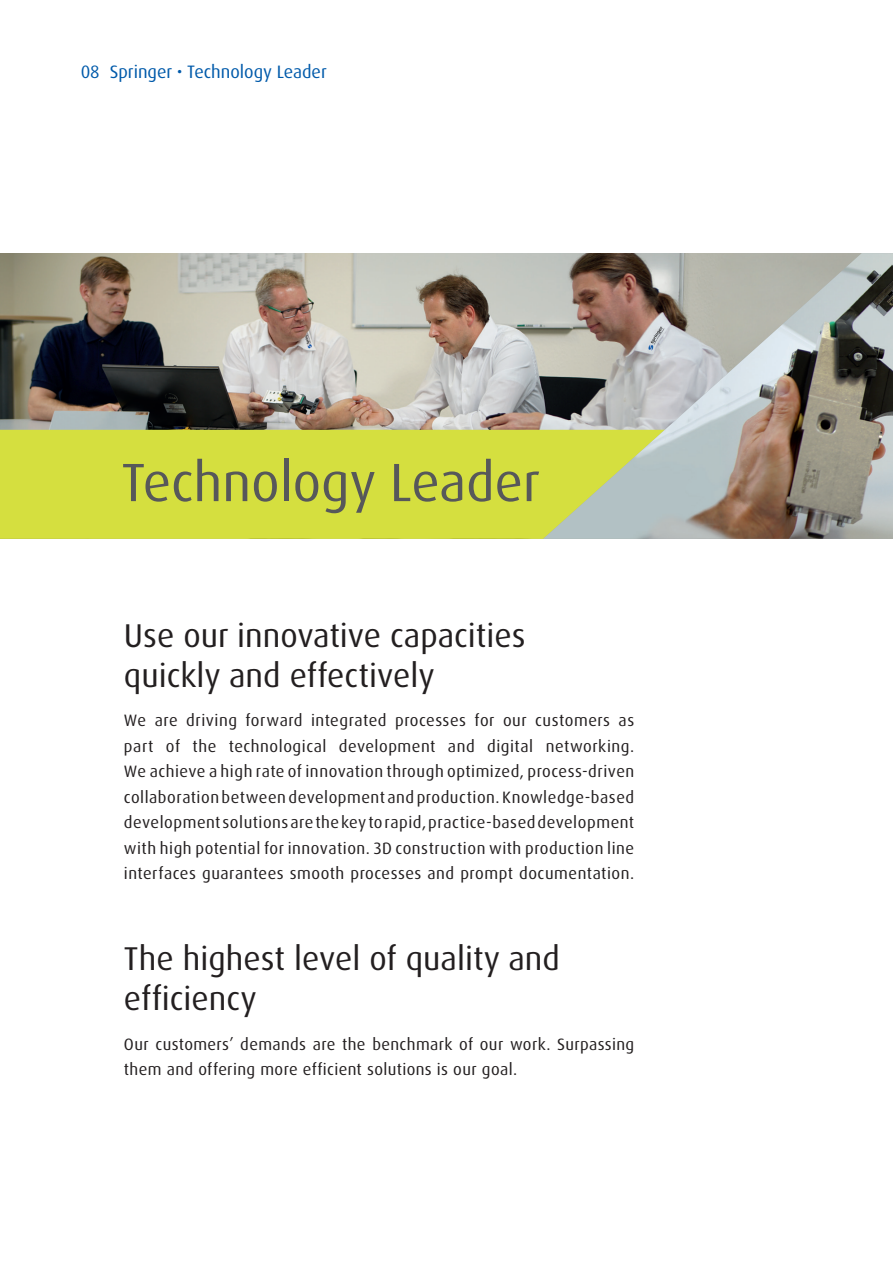
<style>
.page{position:relative;width:893px;height:1263px;background:#fff}
.page>*{position:absolute;margin:0;border:0;box-sizing:border-box;transform-origin:0 0}
.t1{font:54px "Dax Pro";color:#57585a}
.t2{font:33px/39.6px "Dax Pro";color:#231f20}
.t3{font:18px "Dax Pro";color:#015aaa}
.t4{font:16.5px/25.5px "Dax Pro";letter-spacing:.025em;color:#231f20;text-align:justify}
</style>
<div class="page">
<img style="left:0;top:253px;width:543px;height:177px">
<div style="left:0;top:430px;width:543px;height:109px;background:#d5df3f"></div>
<img style="left:543px;top:253px;width:350px;height:286px">
<p class="t3" style="left:81px;top:60px;width:248px">08 Springer • Technology Leader</p>
<h1 class="t1" style="left:122px;top:448px;width:420px">Technology Leader</h1>
<h2 class="t2" style="left:124px;top:616px;width:403px">Use our innovative capacities quickly and effectively</h2>
<p class="t4" style="left:124px;top:708px;width:512px">We are driving forward integrated processes for our customers as part of the technological development and digital networking.<br>We achieve a high rate of innovation through optimized, process-driven collaboration between development and production. Knowledge-based development solutions are the key to rapid, practice-based development with high potential for innovation. 3D construction with production line interfaces guarantees smooth processes and prompt documentation.</p>
<h2 class="t2" style="left:124px;top:939px;width:437px">The highest level of quality and efficiency</h2>
<p class="t4" style="left:124px;top:1031px;width:512px">Our customers’ demands are the benchmark of our work. Surpassing them and offering more efficient solutions is our goal.</p>
</div>
